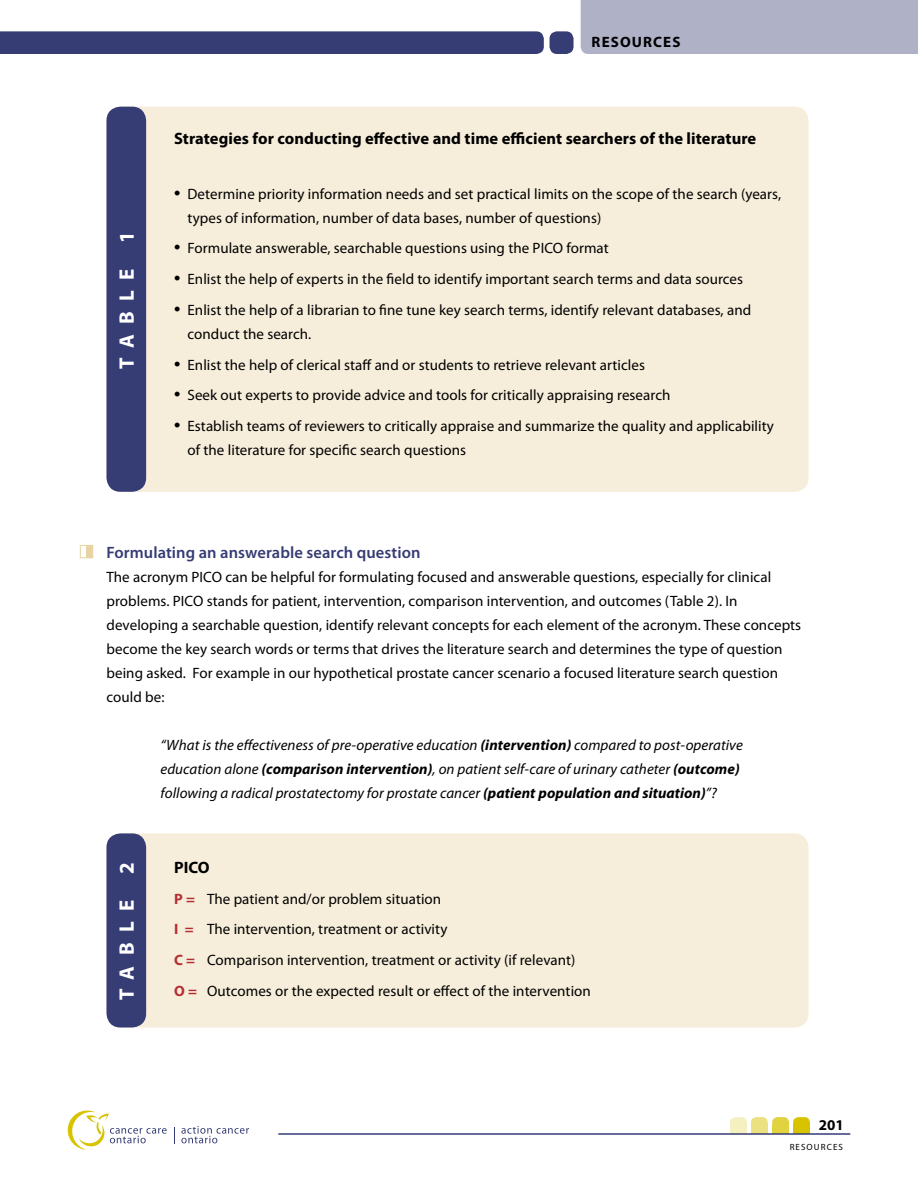
<style>
.page{position:relative;width:918px;height:1188px;background:#fff}
.page>*{position:absolute;margin:0;border:0;box-sizing:border-box;transform-origin:0 0}
.t1{font:700 21px "Myriad Pro";letter-spacing:.5em;color:#fff}
.t2{font:700 16.5px "Myriad Pro";letter-spacing:.005em;color:#000}
.t3{font:600 16.5px "Myriad Pro";letter-spacing:.005em;color:#363c74}
.t4{font:15px/24px "Myriad Pro";letter-spacing:.005em;color:#000}
.t5{font:italic 15px/24px "Myriad Pro";letter-spacing:.005em;color:#000}
.t6{font:700 15px "Myriad Pro";letter-spacing:.075em;color:#000}
.t7{font:9px "Myriad Pro";letter-spacing:.12em;color:#000}
.s1{font-family:"Times";font-size:18px}
.s2{font-weight:700}
.s3{font-weight:700;color:#b42e34}
</style>
<div class="page">
<div style="left:0;top:31px;width:544px;height:23px;background:#363c74"></div>
<svg style="left:181px;top:1126px;width:68px;height:17px"></svg>
<svg style="left:174px;top:1127px;width:1px;height:16px"></svg>
<svg style="left:67px;top:1110px;width:100px;height:40px"></svg>
<div style="left:793px;top:1117px;width:17px;height:17px;background:#d7c300;border-radius:5px"></div>
<div style="left:793px;top:1126px;width:17px;height:8px;background:#d7c300"></div>
<div style="left:772px;top:1117px;width:17px;height:17px;background:#e1d240;border-radius:5px"></div>
<div style="left:772px;top:1126px;width:17px;height:8px;background:#e1d240"></div>
<div style="left:751px;top:1117px;width:17px;height:17px;background:#ebe180;border-radius:5px"></div>
<div style="left:751px;top:1123px;width:17px;height:11px;background:#ebe180"></div>
<div style="left:730px;top:1117px;width:17px;height:17px;background:#f5f0bf;border-radius:5px"></div>
<div style="left:730px;top:1123px;width:17px;height:11px;background:#f5f0bf"></div>
<hr style="left:278px;top:1133px;width:572px;height:2px;background:#363c74">
<div style="left:581px;top:0;width:252px;height:54px;background:#afb1c7"></div>
<div style="left:550px;top:31px;width:24px;height:23px;background:#363c74;border-radius:8px"></div>
<div style="left:833px;top:0;width:85px;height:54px;background:#afb1c7"></div>
<div style="left:107px;top:833px;width:702px;height:195px;background:#f6edda;border-radius:14px"></div>
<div style="left:107px;top:107px;width:702px;height:385px;background:#f6edda;border-radius:14px"></div>
<div style="left:107px;top:107px;width:39px;height:385px;background:#363c74;border-radius:14px"></div>
<div style="left:87px;top:545px;width:6px;height:13px;background:#e8d3a2"></div>
<div style="left:80px;top:545px;width:13px;height:13px;border:1px solid #e8d3a2"></div>
<div style="left:107px;top:833px;width:39px;height:195px;background:#363c74;border-radius:14px"></div>
<p class="t6" style="left:592px;top:32px;width:90px">RESOURCES</p>
<h1 class="t1" style="left:113px;top:369px;width:139px;rotate:-90deg">TABLE 1</h1>
<p class="t2" style="left:174px;top:127px;width:584px">Strategies for conducting effective and time efficient searchers of the literature</p>
<p class="t4" style="left:188px;top:181px;width:595px;text-indent:-14px"><span class="s1">•</span> Determine priority information needs and set practical limits on the scope of the search (years, types of information, number of data bases, number of questions)</p>
<p class="t4" style="left:174px;top:236px;width:436px"><span class="s1">•</span> Formulate answerable, searchable questions using the PICO format</p>
<p class="t4" style="left:174px;top:267px;width:571px"><span class="s1">•</span> Enlist the help of experts in the field to identify important search terms and data sources</p>
<p class="t4" style="left:188px;top:298px;width:565px;text-indent:-14px"><span class="s1">•</span> Enlist the help of a librarian to fine tune key search terms, identify relevant databases, and conduct the search.</p>
<p class="t4" style="left:174px;top:352px;width:473px"><span class="s1">•</span> Enlist the help of clerical staff and or students to retrieve relevant articles</p>
<p class="t4" style="left:174px;top:383px;width:498px"><span class="s1">•</span> Seek out experts to provide advice and tools for critically appraising research</p>
<p class="t4" style="left:188px;top:414px;width:588px;text-indent:-14px"><span class="s1">•</span> Establish teams of reviewers to critically appraise and summarize the quality and applicability of the literature for specific search questions</p>
<p class="t3" style="left:106px;top:542px;width:316px">Formulating an answerable search question</p>
<p class="t4" style="left:106px;top:565px;width:696px">The acronym PICO can be helpful for formulating focused and answerable questions, especially for clinical problems. PICO stands for patient, intervention, comparison intervention, and outcomes (Table 2). In developing a searchable question, identify relevant concepts for each element of the acronym. These concepts become the key search words or terms that drives the literature search and determines the type of question being asked. For example in our hypothetical prostate cancer scenario a focused literature search question could be:</p>
<p class="t5" style="left:160px;top:733px;width:584px">“What is the effectiveness of pre-operative education <span class="s2">(intervention)</span> compared to post-operative education alone <span class="s2">(comparison intervention)</span>, on patient self-care of urinary catheter <span class="s2">(outcome) </span>following a radical prostatectomy for prostate cancer <span class="s2">(patient population and situation)</span>”?</p>
<h1 class="t1" style="left:113px;top:1000px;width:139px;rotate:-90deg">TABLE 2</h1>
<p class="t2" style="left:174px;top:856px;width:37px">PICO</p>
<p class="t4" style="left:174px;top:883px;width:403px;line-height:30.8px"><span class="s3">P =</span> The patient and/or problem situation<br><span class="s3">I =</span> The intervention, treatment or activity<br><span class="s3">C =</span> Comparison intervention, treatment or activity (if relevant)</p>
<p class="t4" style="left:174px;top:979px;width:418px"><span class="s3">O =</span> Outcomes or the expected result or effect of the intervention</p>
<p class="t6" style="left:819px;top:1115px;width:26px">201</p>
<p class="t7" style="left:790px;top:1141px;width:55px">RESOURCES</p>
</div>
